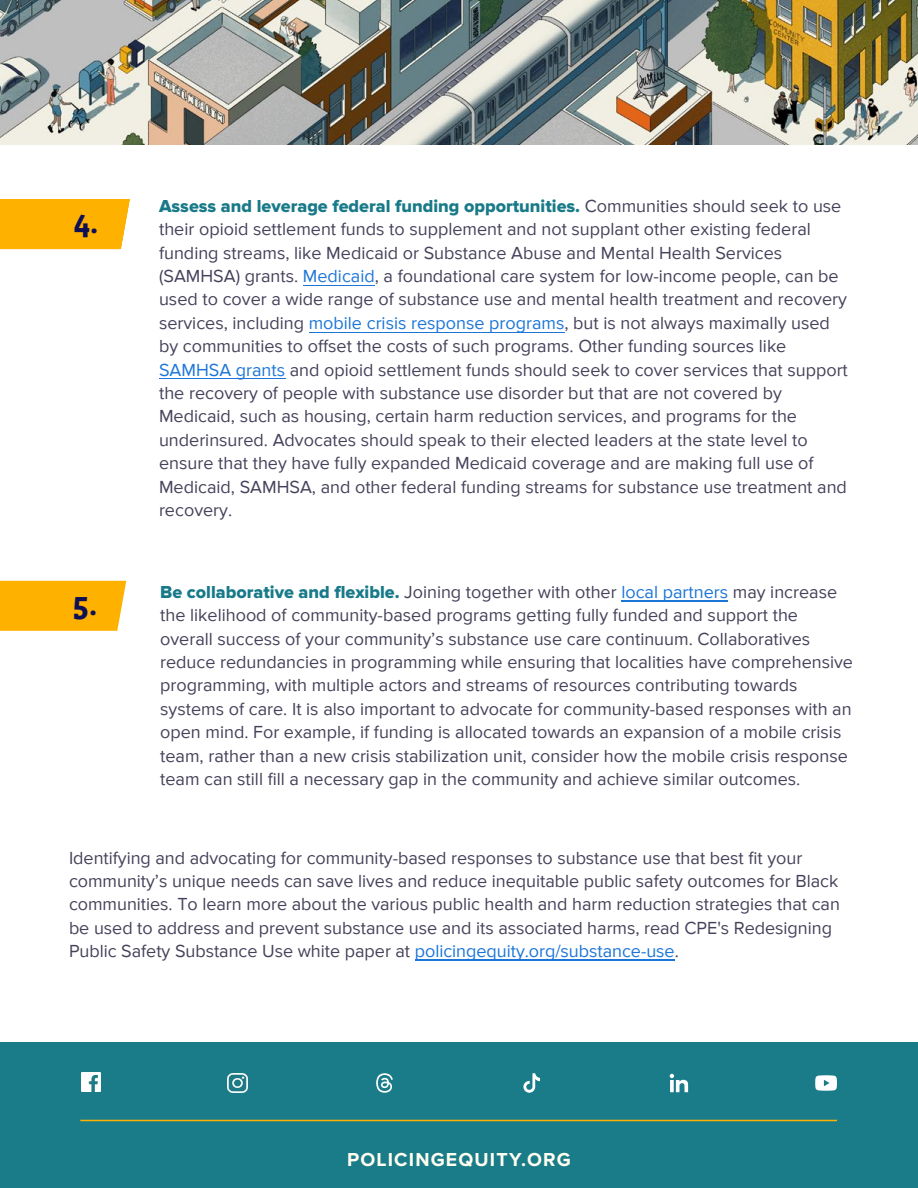
<style>
.page{position:relative;width:918px;height:1188px;background:#fff}
.page>*{position:absolute;margin:0;border:0;box-sizing:border-box;transform-origin:0 0}
.t1{font:700 33px "Vista Slab OTCE";color:#0d1055}
.t2{font:700 19.5px "Proxima Nova";letter-spacing:.06em;color:#fffef1}
.t3{font:18px/23.4px "Proxima Nova";color:#45425a}
.t4{font:18px "Proxima Nova Extrabld";color:#187a88}
.s1{font-family:"Proxima Nova";color:#45425a}
.s2{color:#1e76d8}
.s3{color:#1c76d8}
.s4{font-family:"Proxima Nova Extrabld";color:#187a89}
</style>
<div class="page">
<div style="left:0;top:1042px;width:918px;height:146px;background:#1a7c89"></div>
<hr style="left:80px;top:1120px;width:757px;height:1px;background:#ffb100">
<img style="left:81px;top:1072px;width:20px;height:19px">
<img style="left:228px;top:1073px;width:19px;height:19px">
<svg style="left:670px;top:1074px;width:18px;height:18px"></svg>
<svg style="left:376px;top:1073px;width:17px;height:20px"></svg>
<svg style="left:523px;top:1073px;width:17px;height:20px"></svg>
<svg style="left:815px;top:1075px;width:22px;height:16px"></svg>
<img style="left:0;top:0;width:918px;height:145px">
<div style="left:0;top:199px;width:130px;height:50px;background:#ffb100"></div>
<hr style="left:159px;top:379px;width:126px;height:1px;background:#1c76d8">
<hr style="left:309px;top:332px;width:255px;height:1px;background:#1c76d8">
<hr style="left:303px;top:285px;width:71px;height:1px;background:#1e76d8">
<hr style="left:621px;top:600px;width:107px;height:2px;background:#1c76d8">
<hr style="left:415px;top:960px;width:260px;height:1px;background:#1c76d8">
<div style="left:0;top:581px;width:126px;height:50px;background:#ffb100"></div>
<h1 class="t1" style="left:74px;top:203px;width:26px">4.</h1>
<h1 class="t1" style="left:73px;top:585px;width:26px">5.</h1>
<p class="t4" style="left:159px;top:197px;width:684px">Assess and leverage federal funding opportunities. <span class="s1">Communities should seek to use</span></p>
<p class="t3" style="left:159px;top:218px;width:690px">their opioid settlement funds to supplement and not supplant other existing federal funding streams, like Medicaid or Substance Abuse and Mental Health Services (SAMHSA) grants. <span class="s2">Medicaid</span>, a foundational care system for low-income people, can be used to cover a wide range of substance use and mental health treatment and recovery services, including <span class="s3">mobile crisis response programs</span>, but is not always maximally used by communities to offset the costs of such programs. Other funding sources like <span class="s3">SAMHSA grants</span> and opioid settlement funds should seek to cover services that support the recovery of people with substance use disorder but that are not covered by Medicaid, such as housing, certain harm reduction services, and programs for the underinsured. Advocates should speak to their elected leaders at the state level to ensure that they have fully expanded Medicaid coverage and are making full use of Medicaid, SAMHSA, and other federal funding streams for substance use treatment and recovery.</p>
<p class="t3" style="left:160px;top:581px;width:694px"><span class="s4">Be collaborative and flexible.</span> Joining together with other <span class="s3">local partners</span> may increase the likelihood of community-based programs getting fully funded and support the overall success of your community’s substance use care continuum. Collaboratives reduce redundancies in programming while ensuring that localities have comprehensive programming, with multiple actors and streams of resources contributing towards systems of care. It is also important to advocate for community-based responses with an open mind. For example, if funding is allocated towards an expansion of a mobile crisis team, rather than a new crisis stabilization unit, consider how the mobile crisis response team can still fill a necessary gap in the community and achieve similar outcomes.</p>
<p class="t3" style="left:69px;top:847px;width:772px">Identifying and advocating for community-based responses to substance use that best fit your community’s unique needs can save lives and reduce inequitable public safety outcomes for Black communities. To learn more about the various public health and harm reduction strategies that can be used to address and prevent substance use and its associated harms, read CPE's Redesigning Public Safety Substance Use white paper at <span class="s3">policingequity.org/substance-use</span>.</p>
<p class="t2" style="left:347px;top:1151px;width:225px">POLICINGEQUITY.ORG</p>
</div>
